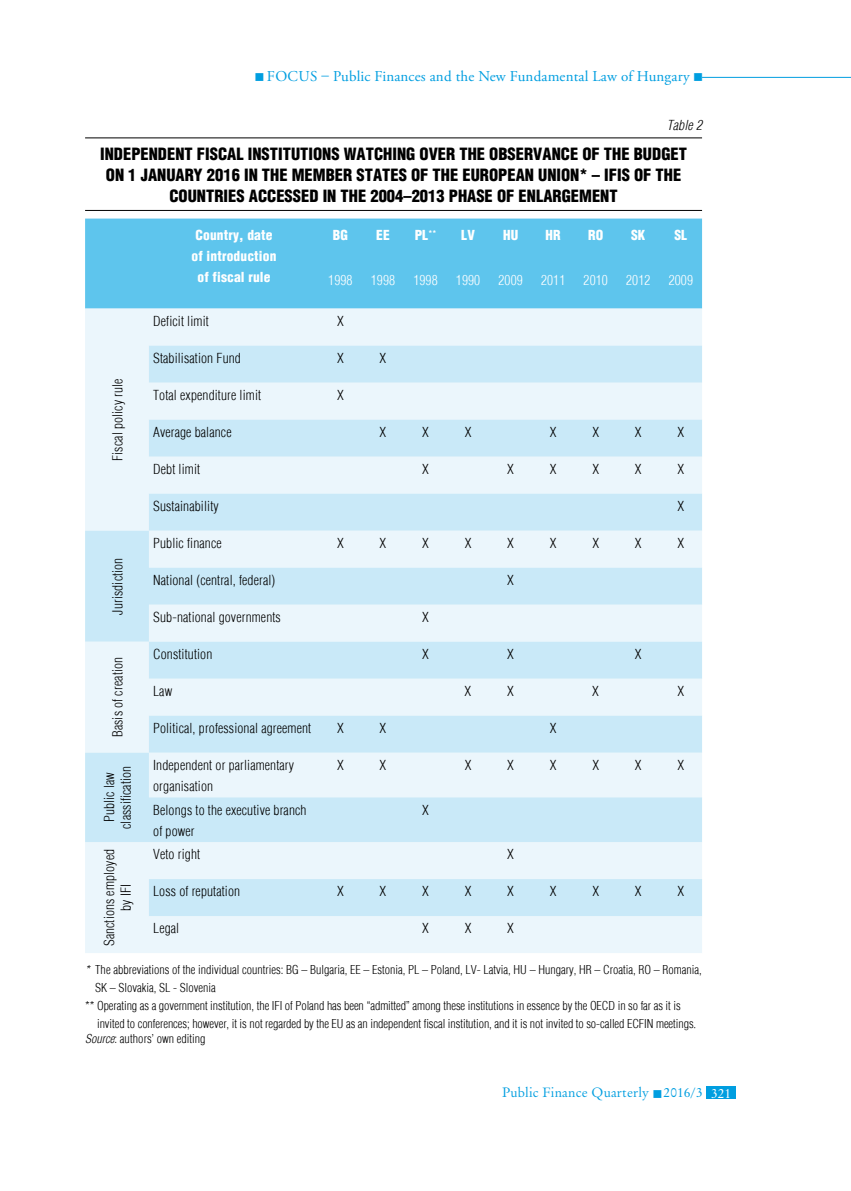
<style>
.page{position:relative;width:851px;height:1191px;background:#fff}
.page>*{position:absolute;margin:0;border:0;box-sizing:border-box;transform-origin:0 0}
.t1{font:900 condensed 16.5px/21px "H Helvetica";color:#000;text-align:center}
.t2{font:15px "Adobe Garamond Pro";letter-spacing:.01em;color:#009ee0}
.t3{font:300 condensed 13.5px/16.5px "H Helvetica";letter-spacing:.01em;color:#000;text-align:center}
.t4{font:900 condensed 13.5px/21px "H Helvetica";letter-spacing:.01em;color:#fff;text-align:center}
.t5{font:300 condensed 13.5px "H Helvetica";letter-spacing:.01em;color:#fff}
.t6{font:13.5px "Original Garamond HU Normal";letter-spacing:.01em;color:#009ee0}
.t7{font:italic 300 condensed 13.5px "H Helvetica";letter-spacing:.01em;color:#000}
.t8{font:300 condensed 12px/18px "H Helvetica";letter-spacing:-.005em;color:#000}
.s1{font-style:italic}
.s2{color:#fff}
</style>
<div class="page">
<hr style="left:702px;top:77px;width:148px;height:1px;background:#009ee0">
<div style="left:706px;top:1086px;width:30px;height:13px;background:#009ee0"></div>
<hr style="left:85px;top:137px;width:617px;height:1px;background:#000">
<hr style="left:85px;top:210px;width:617px;height:1px;background:#000">
<div style="left:85px;top:218px;width:617px;height:90px;background:#5ec5ed"></div>
<div style="left:85px;top:308px;width:617px;height:645px;background:#ebf6fc"></div>
<svg style="left:85px;top:345px;width:617px;height:571px;background:#d9eff9"></svg>
<p class="t2" style="left:254px;top:67px;width:450px">■ focus – Public Finances and the New Fundamental Law of Hungary ■</p>
<p class="t7" style="left:666px;top:117px;width:37px">Table 2</p>
<p class="t1" style="left:100px;top:143px;width:588px">INDEPENDENT FISCAL INSTITUTIONS WATCHING OVER THE OBSERVANCE OF THE BUDGET<br>ON 1 JANUARY 2016 IN THE MEMBER STATES OF THE EUROPEAN UNION* – IFIS OF THE<br>COUNTRIES ACCESSED IN THE 2004–2013 PHASE OF ENLARGEMENT</p>
<p class="t4" style="left:191px;top:224px;width:86px">COUNTRY, DATE<br>OF INTRODUCTION<br>OF FISCAL RULE</p>
<p class="t4" style="left:333px;top:224px;width:17px">BG</p>
<p class="t4" style="left:376px;top:224px;width:8px">EE</p>
<p class="t4" style="left:414px;top:224px;width:23px">PL<sup>**</sup></p>
<p class="t4" style="left:461px;top:224px;width:8px">LV</p>
<p class="t4" style="left:503px;top:224px;width:9px">HU</p>
<p class="t4" style="left:545px;top:224px;width:9px">HR</p>
<p class="t4" style="left:588px;top:224px;width:9px">RO</p>
<p class="t4" style="left:631px;top:224px;width:16px">SK</p>
<p class="t4" style="left:674px;top:224px;width:8px">SL</p>
<p class="t5" style="left:328px;top:272px;width:26px">1998</p>
<p class="t5" style="left:371px;top:272px;width:26px">1998</p>
<p class="t5" style="left:413px;top:272px;width:26px">1998</p>
<p class="t5" style="left:456px;top:272px;width:26px">1990</p>
<p class="t5" style="left:498px;top:272px;width:26px">2009</p>
<p class="t5" style="left:541px;top:272px;width:26px">2011</p>
<p class="t5" style="left:583px;top:272px;width:26px">2010</p>
<p class="t5" style="left:626px;top:272px;width:26px">2012</p>
<p class="t5" style="left:668px;top:272px;width:26px">2009</p>
<p class="t3" style="left:109px;top:461px;width:84px;rotate:-90deg">Fiscal policy rule</p>
<p class="t3" style="left:109px;top:614px;width:58px;rotate:-90deg">Jurisdiction</p>
<p class="t3" style="left:109px;top:737px;width:82px;rotate:-90deg">Basis of creation</p>
<p class="t3" style="left:153px;top:313px;width:57px">Deficit limit</p>
<p class="t3" style="left:337px;top:313px;width:8px">X</p>
<p class="t3" style="left:153px;top:350px;width:89px">Stabilisation Fund</p>
<p class="t3" style="left:337px;top:350px;width:8px">X</p>
<p class="t3" style="left:379px;top:350px;width:8px">X</p>
<p class="t3" style="left:153px;top:387px;width:109px">Total expenditure limit</p>
<p class="t3" style="left:337px;top:387px;width:8px">X</p>
<p class="t3" style="left:153px;top:424px;width:80px">Average balance</p>
<p class="t3" style="left:379px;top:424px;width:8px">X</p>
<p class="t3" style="left:422px;top:424px;width:8px">X</p>
<p class="t3" style="left:464px;top:424px;width:8px">X</p>
<p class="t3" style="left:549px;top:424px;width:8px">X</p>
<p class="t3" style="left:592px;top:424px;width:8px">X</p>
<p class="t3" style="left:634px;top:424px;width:8px">X</p>
<p class="t3" style="left:677px;top:424px;width:8px">X</p>
<p class="t3" style="left:153px;top:461px;width:48px">Debt limit</p>
<p class="t3" style="left:422px;top:461px;width:8px">X</p>
<p class="t3" style="left:507px;top:461px;width:8px">X</p>
<p class="t3" style="left:549px;top:461px;width:8px">X</p>
<p class="t3" style="left:592px;top:461px;width:8px">X</p>
<p class="t3" style="left:634px;top:461px;width:8px">X</p>
<p class="t3" style="left:677px;top:461px;width:8px">X</p>
<p class="t3" style="left:153px;top:498px;width:67px">Sustainability</p>
<p class="t3" style="left:677px;top:498px;width:8px">X</p>
<p class="t3" style="left:153px;top:535px;width:70px">Public finance</p>
<p class="t3" style="left:337px;top:535px;width:8px">X</p>
<p class="t3" style="left:379px;top:535px;width:8px">X</p>
<p class="t3" style="left:422px;top:535px;width:8px">X</p>
<p class="t3" style="left:464px;top:535px;width:8px">X</p>
<p class="t3" style="left:507px;top:535px;width:8px">X</p>
<p class="t3" style="left:549px;top:535px;width:8px">X</p>
<p class="t3" style="left:592px;top:535px;width:8px">X</p>
<p class="t3" style="left:634px;top:535px;width:8px">X</p>
<p class="t3" style="left:677px;top:535px;width:8px">X</p>
<p class="t3" style="left:153px;top:572px;width:123px">National (central, federal)</p>
<p class="t3" style="left:507px;top:572px;width:8px">X</p>
<p class="t3" style="left:153px;top:608px;width:129px">Sub-national governments</p>
<p class="t3" style="left:422px;top:608px;width:8px">X</p>
<p class="t3" style="left:153px;top:645px;width:61px">Constitution</p>
<p class="t3" style="left:422px;top:645px;width:8px">X</p>
<p class="t3" style="left:507px;top:645px;width:8px">X</p>
<p class="t3" style="left:634px;top:645px;width:8px">X</p>
<p class="t3" style="left:153px;top:682px;width:21px">Law</p>
<p class="t3" style="left:464px;top:682px;width:8px">X</p>
<p class="t3" style="left:507px;top:682px;width:8px">X</p>
<p class="t3" style="left:592px;top:682px;width:8px">X</p>
<p class="t3" style="left:677px;top:682px;width:8px">X</p>
<p class="t3" style="left:153px;top:719px;width:160px">Political, professional agreement</p>
<p class="t3" style="left:337px;top:719px;width:8px">X</p>
<p class="t3" style="left:379px;top:719px;width:8px">X</p>
<p class="t3" style="left:549px;top:719px;width:8px">X</p>
<p class="t3" style="left:101px;top:829px;width:65px;rotate:-90deg">Public law classification</p>
<p class="t3" style="left:153px;top:754px;width:142px;line-height:21px;text-align:left">I ndependent or parliamentary organisation</p>
<p class="t3" style="left:337px;top:756px;width:8px">X</p>
<p class="t3" style="left:379px;top:756px;width:8px">X</p>
<p class="t3" style="left:464px;top:756px;width:8px">X</p>
<p class="t3" style="left:507px;top:756px;width:8px">X</p>
<p class="t3" style="left:549px;top:756px;width:8px">X</p>
<p class="t3" style="left:592px;top:756px;width:8px">X</p>
<p class="t3" style="left:634px;top:756px;width:8px">X</p>
<p class="t3" style="left:677px;top:756px;width:8px">X</p>
<p class="t3" style="left:153px;top:799px;width:155px;line-height:21px;text-align:left">Belongs to the executive branch of power</p>
<p class="t3" style="left:422px;top:801px;width:8px">X</p>
<p class="t3" style="left:101px;top:946px;width:99px;rotate:-90deg">Sanctions employed by IFI</p>
<p class="t3" style="left:153px;top:846px;width:48px">Veto right</p>
<p class="t3" style="left:507px;top:846px;width:8px">X</p>
<p class="t3" style="left:153px;top:883px;width:88px">Loss of reputation</p>
<p class="t3" style="left:337px;top:883px;width:8px">X</p>
<p class="t3" style="left:379px;top:883px;width:8px">X</p>
<p class="t3" style="left:422px;top:883px;width:8px">X</p>
<p class="t3" style="left:464px;top:883px;width:8px">X</p>
<p class="t3" style="left:507px;top:883px;width:8px">X</p>
<p class="t3" style="left:549px;top:883px;width:8px">X</p>
<p class="t3" style="left:592px;top:883px;width:8px">X</p>
<p class="t3" style="left:634px;top:883px;width:8px">X</p>
<p class="t3" style="left:677px;top:883px;width:8px">X</p>
<p class="t3" style="left:153px;top:920px;width:28px">Legal</p>
<p class="t3" style="left:422px;top:920px;width:8px">X</p>
<p class="t3" style="left:464px;top:920px;width:8px">X</p>
<p class="t3" style="left:507px;top:920px;width:8px">X</p>
<p class="t8" style="left:85px;top:960px;width:618px"><span class="s1">*</span> The abbreviations of the individual countries: BG – Bulgaria, EE – Estonia, PL – Poland, LV- Latvia, HU – Hungary, HR – Croatia, RO – Romania,</p>
<p class="t8" style="left:95px;top:978px;width:122px">SK – Slovakia, SL - Slovenia</p>
<p class="t8" style="left:85px;top:996px;width:512px">** Operating as a government institution, the IFI of Poland has been “admitted” among these institutions in essence by the OECD</p>
<p class="t8" style="left:97px;top:996px;width:585px;text-indent:520px">in so far as it is invited to conferences; however, it is not regarded by the EU as an independent fiscal institution, and it is not invited to so-called ECFIN</p>
<p class="t8" style="left:656px;top:1014px;width:42px">meetings.</p>
<p class="t8" style="left:85px;top:1029px;width:122px"><span class="s1">Source</span>: authors’ own editing</p>
<p class="t6" style="left:502px;top:1084px;width:231px">Public Finance Quarterly ■ 2016/3 <span class="s2">321</span></p>
</div>
